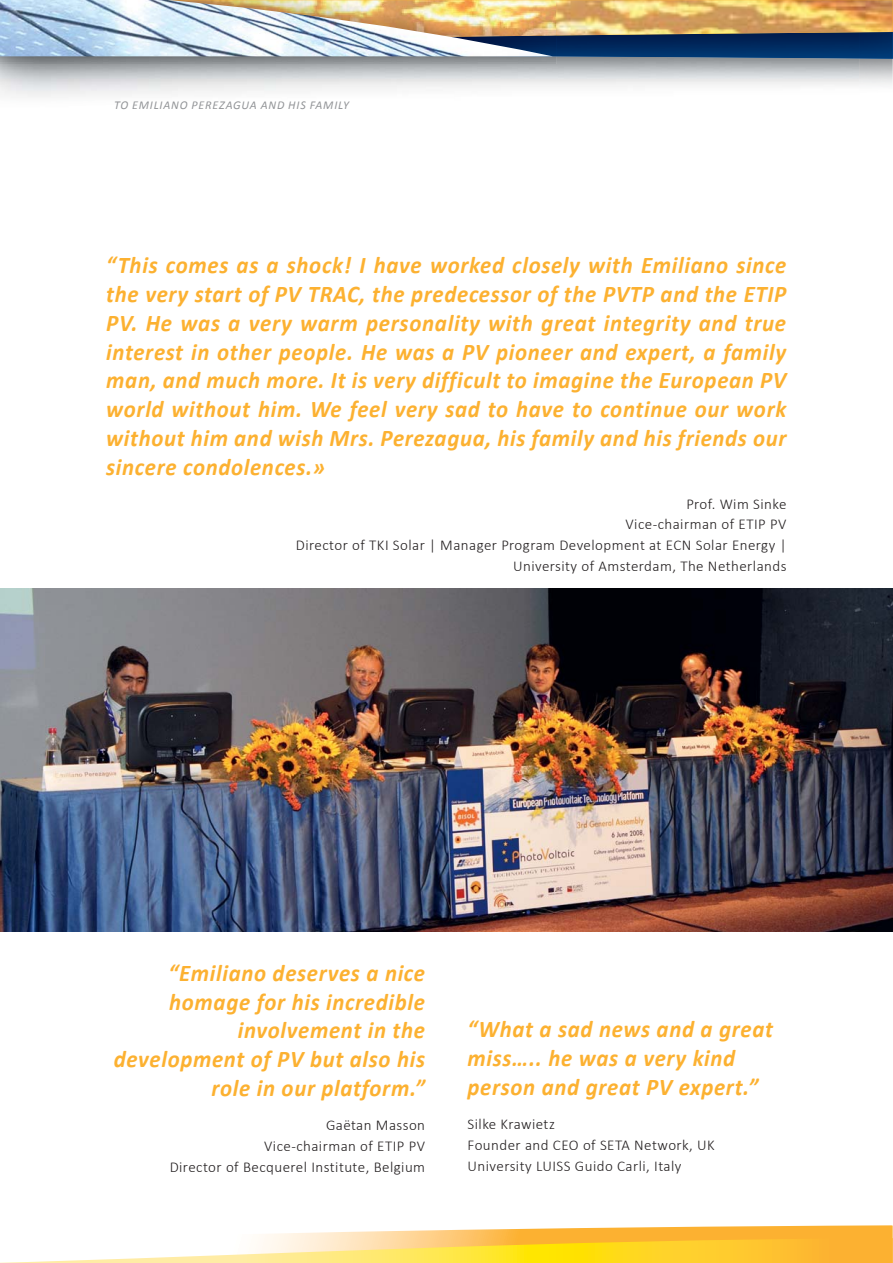
<style>
.page{position:relative;width:893px;height:1263px;background:#fff}
.page>*{position:absolute;margin:0;border:0;box-sizing:border-box;transform-origin:0 0}
.t1{font:italic 700 24px/28.8px "Calibri";letter-spacing:.03em;color:#fcb131;text-align:justify;scale:.95 1}
.t2{font:300 15px/21px "Calibri";letter-spacing:.03em;color:#231f20;text-align:right}
.t3{font:italic 12px "Calibri";letter-spacing:.07em;color:#939598}
</style>
<div class="page">
<svg style="left:0;top:1225px;width:893px;height:38px"></svg>
<img style="left:0;top:58px;width:859px;height:39px">
<img style="left:556px;top:48px;width:303px;height:10px">
<img style="left:859px;top:48px;width:34px;height:38px">
<svg style="left:556px;top:36px;width:337px;height:12px;background:#002458"></svg>
<img style="left:556px;top:0;width:337px;height:36px">
<img style="left:0;top:48px;width:556px;height:16px">
<img style="left:0;top:0;width:553px;height:56px">
<img style="left:0;top:589px;width:893px;height:342px">
<p class="t3" style="left:114px;top:100px;width:236px">TO EMILIANO PEREZAGUA AND HIS FAMILY</p>
<p class="t1" style="left:106px;top:253px;width:717px">“This comes as a shock! I have worked closely with Emiliano since the very start of PV TRAC, the predecessor of the PVTP and the ETIP PV. He was a very warm personality with great integrity and true interest in other people. He was a PV pioneer and expert, a family man, and much more. It is very difficult to imagine the European PV world without him. We feel very sad to have to continue our work without him and wish Mrs. Perezagua, his family and his friends our sincere condolences.»</p>
<p class="t2" style="left:296px;top:494px;width:492px">Prof. Wim Sinke<br>Vice-chairman of ETIP PV<br>Director of TKI Solar | Manager Program Development at ECN Solar Energy | University of Amsterdam, The Netherlands</p>
<p class="t1" style="left:114px;top:960px;width:329px;text-align:right">“Emiliano deserves a nice homage for his incredible involvement in the development of PV but also his role in our platform.”</p>
<p class="t2" style="left:170px;top:1116px;width:257px">Gaëtan Masson<br>Vice-chairman of ETIP PV<br>Director of Becquerel Institute, Belgium</p>
<p class="t1" style="left:468px;top:1017px;width:323px;text-align:left">“What a sad news and a great miss….. he was a very kind person and great PV expert.”</p>
<p class="t2" style="left:468px;top:1114px;width:249px;text-align:left">Silke Krawietz<br>Founder and CEO of SETA Network, UK<br>University LUISS Guido Carli, Italy</p>
</div>
